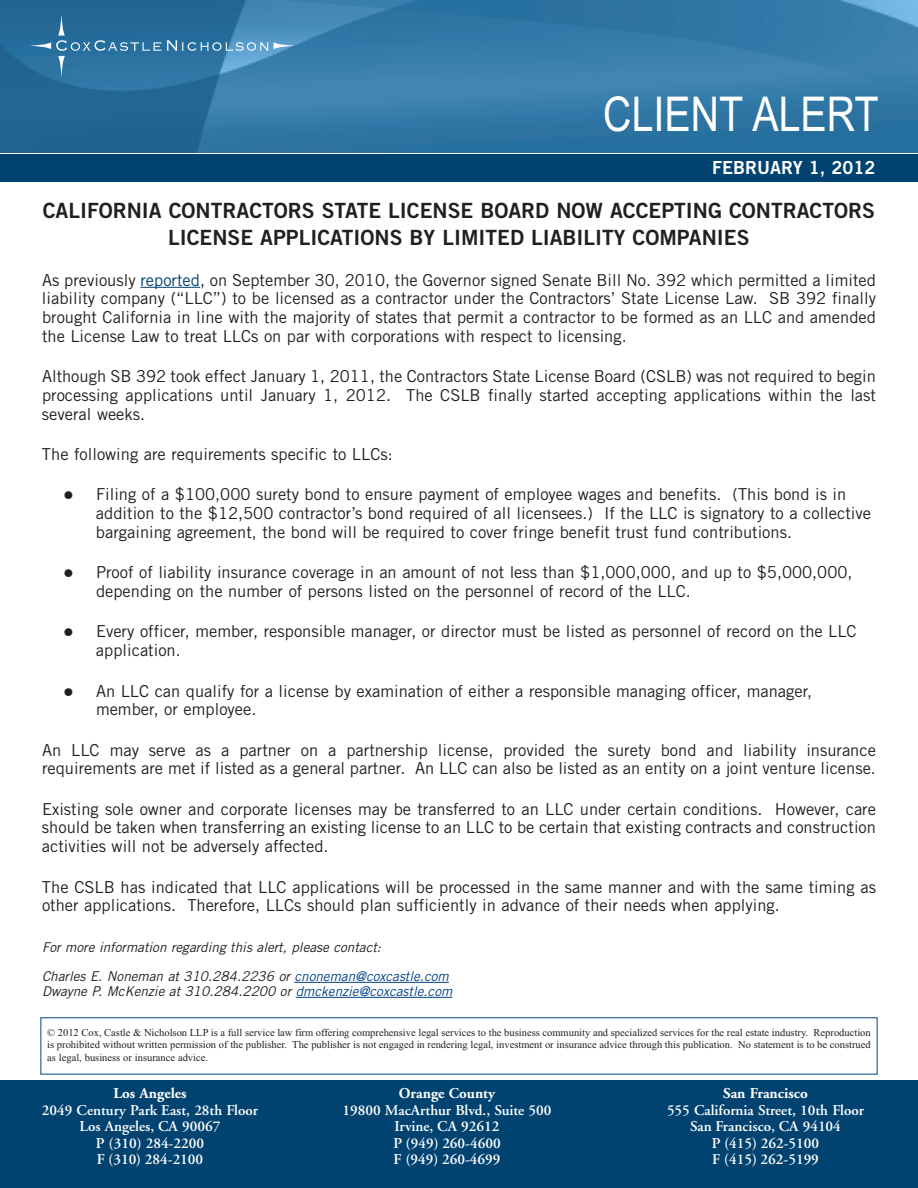
<style>
.page{position:relative;width:918px;height:1188px;background:#fff}
.page>*{position:absolute;margin:0;border:0;box-sizing:border-box;transform-origin:0 0}
.t1{font:48px "Arial Narrow";color:#fff}
.t2{font:21px/27px "Trade Gothic Bold Two";color:#231f20;text-align:center}
.t3{font:18px "Trade Gothic Bold Two";color:#fff}
.t4{font:16.5px/18.8px "Trade Gothic";color:#231f20}
.t5{font:600 15px "Adobe Garamond";color:#fff}
.t6{font:700 15px "Adobe Garamond";color:#fff}
.t7{font:italic 13.5px/28.5px "Trade Gothic";color:#231f20}
.t8{font:10.5px/12.6px "Times New Roman";color:#231f20;text-align:justify}
.s1{color:#004270}
.s2{color:#054286}
</style>
<div class="page">
<img style="left:0;top:0;width:918px;height:152px">
<div style="left:0;top:1080px;width:918px;height:108px;background:#004270"></div>
<hr style="left:140px;top:287px;width:60px;height:1px;background:#004270">
<div style="left:0;top:155px;width:918px;height:27px;background:#004270"></div>
<svg style="left:30px;top:14px;width:131px;height:63px;background:#3174a1"></svg>
<svg style="left:167px;top:40px;width:128px;height:11px"></svg>
<hr style="left:294px;top:982px;width:155px;height:1px;background:#054286">
<hr style="left:296px;top:997px;width:156px;height:1px;background:#054286">
<h1 class="t1" style="left:603px;top:86px;width:277px">CLIENT ALERT</h1>
<p class="t3" style="left:712px;top:161px;width:165px">FEBRUARY 1, 2012</p>
<p class="t2" style="left:43px;top:199px;width:834px">CALIFORNIA CONTRACTORS STATE LICENSE BOARD NOW ACCEPTING CONTRACTORS<br>LICENSE APPLICATIONS BY LIMITED LIABILITY COMPANIES</p>
<p class="t4" style="left:42px;top:272px;width:836px;text-align:justify">As previously <span class="s1">reported</span>, on September 30, 2010, the Governor signed Senate Bill No. 392 which permitted a limited liability company (“LLC”) to be licensed as a contractor under the Contractors’ State License Law. SB 392 finally brought California in line with the majority of states that permit a contractor to be formed as an LLC and amended the License Law to treat LLCs on par with corporations with respect to licensing.</p>
<p class="t4" style="left:42px;top:369px;width:836px;text-align:justify">Although SB 392 took effect January 1, 2011, the Contractors State License Board (CSLB) was not required to begin processing applications until January 1, 2012. The CSLB finally started accepting applications within the last several weeks.</p>
<p class="t4" style="left:42px;top:446px;width:352px">The following are requirements specific to LLCs:</p>
<p class="t4" style="left:96px;top:487px;width:777px">Filing of a $100,000 surety bond to ensure payment of employee wages and benefits. (This bond is in addition to the $12,500 contractor’s bond required of all licensees.) If the LLC is signatory to a collective bargaining agreement, the bond will be required to cover fringe benefit trust fund contributions.</p>
<p class="t4" style="left:96px;top:565px;width:758px">Proof of liability insurance coverage in an amount of not less than $1,000,000, and up to $5,000,000, depending on the number of persons listed on the personnel of record of the LLC.</p>
<p class="t4" style="left:96px;top:624px;width:762px">Every officer, member, responsible manager, or director must be listed as personnel of record on the LLC application.</p>
<p class="t4" style="left:96px;top:683px;width:718px">An LLC can qualify for a license by examination of either a responsible managing officer, manager, member, or employee.</p>
<p class="t4" style="left:42px;top:742px;width:836px">An LLC may serve as a partner on a partnership license, provided the surety bond and liability insurance requirements are met if listed as a general partner. An LLC can also be listed as an entity on a joint venture license.</p>
<p class="t4" style="left:42px;top:801px;width:836px;text-align:justify">Existing sole owner and corporate licenses may be transferred to an LLC under certain conditions. However, care should be taken when transferring an existing license to an LLC to be certain that existing contracts and construction activities will not be adversely affected.</p>
<p class="t4" style="left:42px;top:879px;width:836px">The CSLB has indicated that LLC applications will be processed in the same manner and with the same timing as other applications. Therefore, LLCs should plan sufficiently in advance of their needs when applying.</p>
<p class="t7" style="left:42px;top:935px;width:408px">For more information regarding this alert, please contact:<br>Charles E. Noneman at 310.284.2236 or <span class="s2">cnoneman@coxcastle.com</span></p>
<p class="t7" style="left:42px;top:978px;width:412px">Dwayne P. McKenzie at 310.284.2200 or <span class="s2">dmckenzie@coxcastle.com</span></p>
<p class="t8" style="left:47px;top:1026px;width:825px">© 2012 Cox, Castle &amp; Nicholson LLP is a full service law firm offering comprehensive legal services to the business community and specialized services for the real estate industry. Reproduction is prohibited without written permission of the publisher. The publisher is not engaged in rendering legal, investment or insurance advice through this publication. No statement is to be construed as legal, business or insurance advice.</p>
<p class="t6" style="left:113px;top:1087px;width:75px">Los Angeles</p>
<p class="t6" style="left:399px;top:1087px;width:98px">Orange County</p>
<p class="t6" style="left:723px;top:1087px;width:86px">San Francisco</p>
<p class="t5" style="left:42px;top:1104px;width:218px">2049 Century Park East, 28th Floor</p>
<p class="t5" style="left:342px;top:1104px;width:211px">19800 MacArthur Blvd., Suite 500</p>
<p class="t5" style="left:667px;top:1104px;width:199px">555 California Street, 10th Floor</p>
<p class="t5" style="left:80px;top:1120px;width:142px">Los Angeles, CA 90067</p>
<p class="t5" style="left:394px;top:1120px;width:107px">Irvine, CA 92612</p>
<p class="t5" style="left:690px;top:1120px;width:152px">San Francisco, CA 94104</p>
<p class="t5" style="left:96px;top:1137px;width:110px">P (310) 284-2200</p>
<p class="t5" style="left:393px;top:1137px;width:109px">P (949) 260-4600</p>
<p class="t5" style="left:712px;top:1137px;width:109px">P (415) 262-5100</p>
<p class="t5" style="left:97px;top:1153px;width:108px">F (310) 284-2100</p>
<p class="t5" style="left:394px;top:1153px;width:108px">F (949) 260-4699</p>
<p class="t5" style="left:712px;top:1153px;width:108px">F (415) 262-5199</p>
</div>
